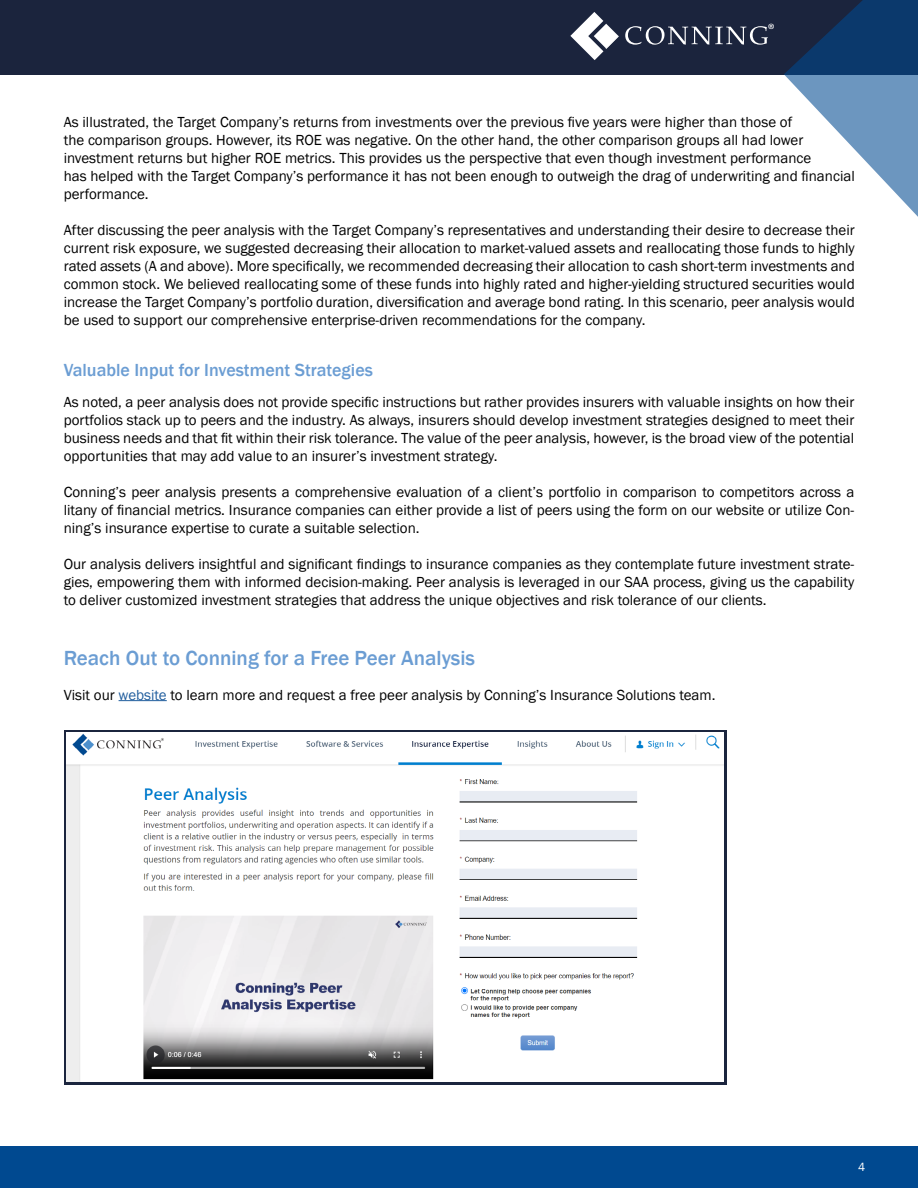
<style>
.page{position:relative;width:918px;height:1188px;background:#fff}
.page>*{position:absolute;margin:0;border:0;box-sizing:border-box;transform-origin:0 0}
.t1{font:500 21px "Franklin Gothic";color:#6b9dd3}
.t2{font:500 18px "Franklin Gothic";color:#6b9dd3}
.t3{font:16.65px "Myriad Pro";color:#fff}
.t4{font:15px/18px "Franklin Gothic";color:#000;text-align:justify}
.t5{font:12px "Franklin Gothic";color:#fff}
.s1{color:#215e9e}
</style>
<div class="page">
<div style="left:0;top:0;width:918px;height:75px;background:#1b243d"></div>
<svg style="left:784px;top:0;width:134px;height:217px"></svg>
<div style="left:0;top:1147px;width:918px;height:41px;background:#004990"></div>
<svg style="left:625px;top:26px;width:143px;height:19px"></svg>
<svg style="left:570px;top:12px;width:49px;height:48px"></svg>
<hr style="left:119px;top:700px;width:48px;height:1px;background:#215e9e">
<svg style="left:64px;top:730px;width:663px;height:354px;fill:#1b253e"></svg>
<img style="left:67px;top:733px;width:657px;height:348px">
<p class="t3" style="left:768px;top:20px;width:8px">®</p>
<p class="t4" style="left:64px;top:113px;width:793px;text-align:left">As illustrated, the Target Company’s returns from investments over the previous five years were higher than those of<br>the comparison groups. However, its ROE was negative. On the other hand, the other comparison groups all had lower investment returns but higher ROE metrics. This provides us the perspective that even though investment performance<br>has helped with the Target Company’s performance it has not been enough to outweigh the drag of underwriting and financial performance.</p>
<p class="t4" style="left:64px;top:221px;width:793px">After discussing the peer analysis with the Target Company’s representatives and understanding their desire to decrease their current risk exposure, we suggested decreasing their allocation to market-valued assets and reallocating those funds to highly rated assets (A and above). More specifically, we recommended decreasing their allocation to cash short-term investments and common stock. We believed reallocating some of these funds into highly rated and higher-yielding structured securities would increase the Target Company’s portfolio duration, diversification and average bond rating. In this scenario, peer analysis would be used to support our comprehensive enterprise-driven recommendations for the company.</p>
<p class="t2" style="left:64px;top:358px;width:311px">Valuable Input for Investment Strategies</p>
<p class="t4" style="left:64px;top:393px;width:792px">As noted, a peer analysis does not provide specific instructions but rather provides insurers with valuable insights on how their portfolios stack up to peers and the industry. As always, insurers should develop investment strategies designed to meet their business needs and that fit within their risk tolerance. The value of the peer analysis, however, is the broad view of the potential opportunities that may add value to an insurer’s investment strategy.</p>
<p class="t4" style="left:64px;top:483px;width:792px">Conning’s peer analysis presents a comprehensive evaluation of a client’s portfolio in comparison to competitors across a litany of financial metrics. Insurance companies can either provide a list of peers using the form on our website or utilize Con&shy;ning’s insurance expertise to curate a suitable selection.</p>
<p class="t4" style="left:64px;top:555px;width:792px">Our analysis delivers insightful and significant findings to insurance companies as they contemplate future investment strate&shy;gies, empowering them with informed decision-making. Peer analysis is leveraged in our SAA process, giving us the capability to deliver customized investment strategies that address the unique objectives and risk tolerance of our clients.</p>
<h1 class="t1" style="left:64px;top:645px;width:413px">Reach Out to Conning for a Free Peer Analysis</h1>
<p class="t4" style="left:64px;top:686px;width:653px">Visit our <span class="s1">website</span> to learn more and request a free peer analysis by Conning’s Insurance Solutions team.</p>
<p class="t5" style="left:858px;top:1159px;width:9px">4</p>
</div>
